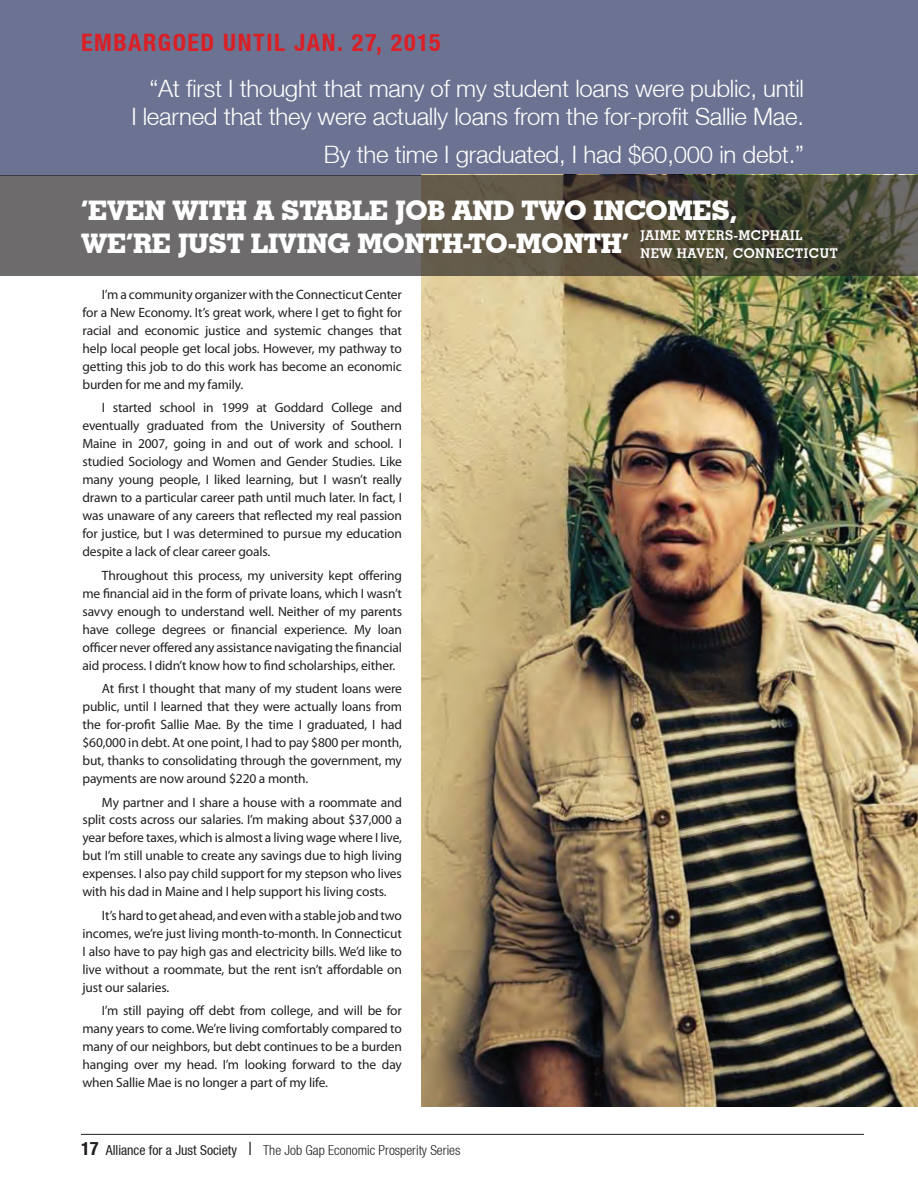
<style>
.page{position:relative;width:918px;height:1188px;background:#fff}
.page>*{position:absolute;margin:0;border:0;box-sizing:border-box;transform-origin:0 0}
.t1{font:700 27px/33px "Geometric Slab 703 BT Xtra";letter-spacing:-.01em;color:#fff}
.t2{font:300 24px/28.5px "Helvetica Neue LT";letter-spacing:-.01em;color:#fff;text-align:right}
.t3{font:700 condensed 24px "Helvetica Neue LT";letter-spacing:.065em;color:#da1f26}
.t4{font:300 condensed 13.8px "Helvetica Neue LT";color:#231f20}
.t5{font:13.5px/18px "Myriad Pro";letter-spacing:-.01em;color:#231f20;text-align:justify}
.t6{font:700 13.5px/18px "Geometric Slab 703 BT";letter-spacing:.035em;color:#fff}
.s1{font-weight:700;font-size:18.3px}
.s2{font-weight:400}
.s3{font-weight:400;font-size:18.3px}
</style>
<div class="page">
<hr style="left:81px;top:1134px;width:783px;height:1px;background:#231f20">
<div style="left:0;top:0;width:918px;height:176px;background:#6c7291"></div>
<img style="left:422px;top:174px;width:496px;height:933px">
<svg style="left:0;top:176px;width:918px;height:100px;background:#5d5a51"></svg>
<h2 class="t3" style="left:81px;top:28px;width:361px">EMBARGOED UNTIL JAN. 27, 2015</h2>
<h2 class="t2" style="left:131px;top:73px;width:674px">“At first I thought that many of my student loans were public, until<br>I learned that they were actually loans from the for-profit Sallie Mae.</h2>
<h2 class="t2" style="left:324px;top:139px;width:482px">By the time I graduated, I had $60,000 in debt.”</h2>
<h1 class="t1" style="left:81px;top:193px;width:658px">‘EVEN WITH A STABLE JOB AND TWO INCOMES,<br>WE’RE JUST LIVING MONTH-TO-MONTH’</h1>
<p class="t6" style="left:640px;top:226px;width:196px">JAI ME MYERS-MCPHAIL<br>NEW HA VEN, CONN ECTI CUT</p>
<p class="t5" style="left:82px;top:285px;width:321px;text-indent:19px">I’m a community organizer with the Connecticut Center for a New Economy. It’s great work, where I get to fight for racial and economic justice and systemic changes that help local people get local jobs. However, my pathway to getting this job to do this work has become an economic burden for me and my family.</p>
<p class="t5" style="left:82px;top:399px;width:321px;text-indent:19px">I started school in 1999 at Goddard College and eventually graduated from the University of Southern Maine in 2007, going in and out of work and school. I studied Sociology and Women and Gender Studies. Like many young people, I liked learning, but I wasn’t really drawn to a particular career path until much later. In fact, I was unaware of any careers that reflected my real passion for justice, but I was determined to pursue my education despite a lack of clear career goals.</p>
<p class="t5" style="left:82px;top:566px;width:321px;text-indent:19px">Throughout this process, my university kept offering me financial aid in the form of private loans, which I wasn’t savvy enough to understand well. Neither of my parents have college degrees or financial experience. My loan officer never offered any assistance navigating the financial aid process. I didn’t know how to find scholarships, either.</p>
<p class="t5" style="left:82px;top:679px;width:321px;text-indent:19px">At first I thought that many of my student loans were public, until I learned that they were actually loans from the for-profit Sallie Mae. By the time I graduated, I had $60,000 in debt. At one point, I had to pay $800 per month, but, thanks to consolidating through the government, my payments are now around $220 a month.</p>
<p class="t5" style="left:82px;top:793px;width:321px;text-indent:19px">My partner and I share a house with a roommate and split costs across our salaries. I’m making about $37,000 a year before taxes, which is almost a living wage where I live, but I’m still unable to create any savings due to high living expenses. I also pay child support for my stepson who lives with his dad in Maine and I help support his living costs.</p>
<p class="t5" style="left:82px;top:906px;width:321px;text-indent:19px">It’s hard to get ahead, and even with a stable job and two incomes, we’re just living month-to-month. In Connecticut I also have to pay high gas and electricity bills. We’d like to live without a roommate, but the rent isn’t affordable on just our salaries.</p>
<p class="t5" style="left:82px;top:1002px;width:321px;text-indent:19px">I’m still paying off debt from college, and will be for many years to come. We’re living comfortably compared to many of our neighbors, but debt continues to be a burden hanging over my head. I’m looking forward to the day when Sallie Mae is no longer a part of my life.</p>
<p class="t4" style="left:81px;top:1142px;width:381px"><span class="s1">17</span> <span class="s2">Alliance for a Just Society</span> <span class="s3">|</span> The Job Gap Economic Prosperity Series</p>
</div>
